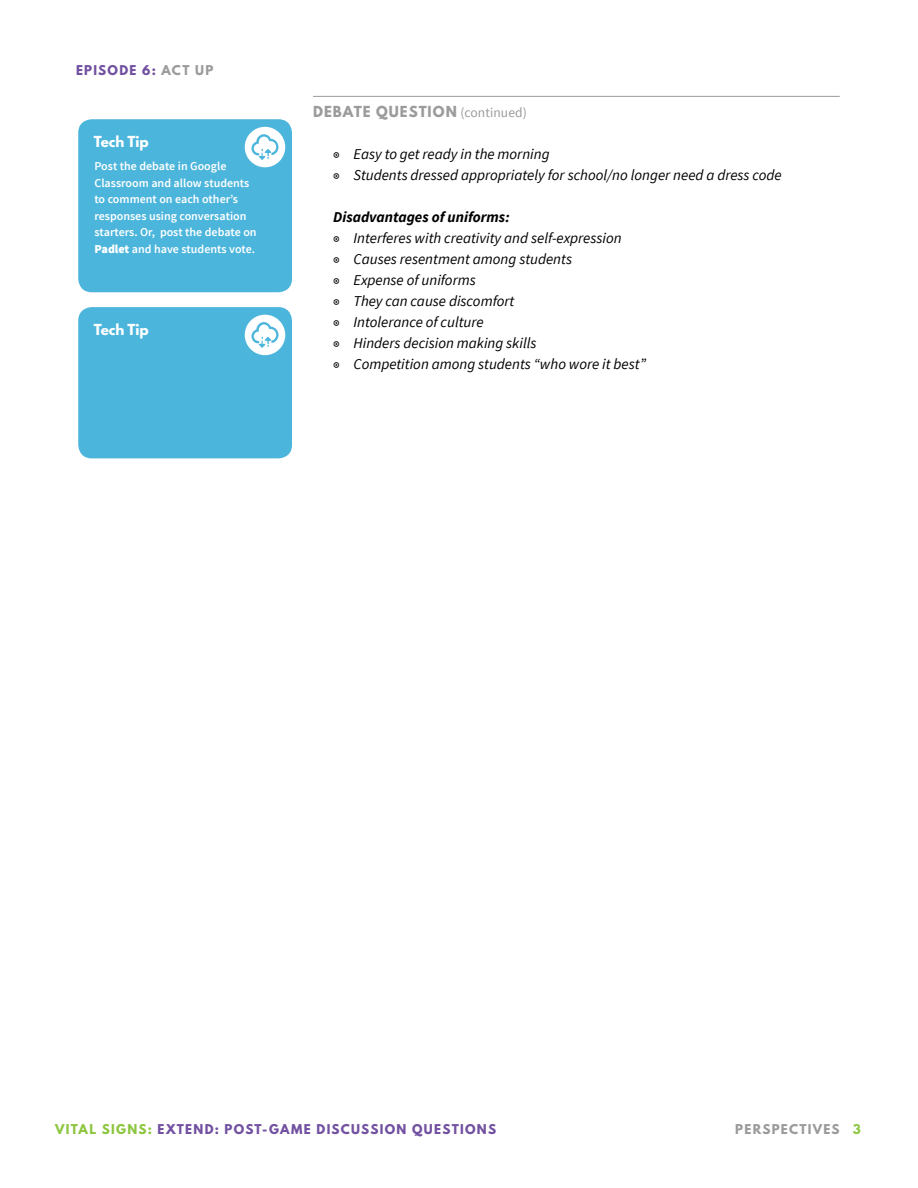
<style>
.page{position:relative;width:918px;height:1188px;background:#fff}
.page>*{position:absolute;margin:0;border:0;box-sizing:border-box;transform-origin:0 0}
.t1{font:italic 15px/21px "Source Sans Pro";color:#000}
.t2{font:700 13.5px "League Spartan";letter-spacing:.075em;color:#9c9b9b}
.t3{font:700 13.5px "League Spartan";color:#fff}
.t4{font:600 12px/16.5px "Source Sans Pro";color:#fff}
.t5{font:700 12px "League Spartan";letter-spacing:.105em;color:#7251a1}
.t6{font:700 12px "League Spartan";letter-spacing:.1em;color:#9c9b9b}
.s1{color:#9c9b9b}
.s2{font-weight:900}
.s3{font-family:"Source Sans Pro";font-weight:400}
.s4{font-style:normal}
.s5{font-weight:700}
.s6{color:#8dc63f}
</style>
<div class="page">
<hr style="left:313px;top:96px;width:527px;height:1px;background:#9c9b9b">
<div style="left:78px;top:119px;width:214px;height:173px;background:#4bb5dc;border-radius:14px"></div>
<svg style="left:245px;top:127px;width:40px;height:40px"></svg>
<div style="left:78px;top:307px;width:214px;height:151px;background:#4bb5dc;border-radius:14px"></div>
<svg style="left:245px;top:315px;width:40px;height:40px"></svg>
<p class="t5" style="left:76px;top:61px;width:139px">EPISODE 6: <span class="s1">ACT UP</span></p>
<p class="t3" style="left:94px;top:131px;width:57px">Tech Tip</p>
<p class="t4" style="left:94px;top:158px;width:164px">Post the debate in Google<br>Classroom and allow students to comment on each other’s responses using conversation starters. Or, post the debate on<br><span class="s2">Padlet</span> and have students vote.</p>
<p class="t3" style="left:94px;top:319px;width:57px">Tech Tip</p>
<p class="t2" style="left:313px;top:101px;width:215px">DEBATE QUESTION <span class="s3">(continued)</span></p>
<p class="t1" style="left:333px;top:144px;width:450px"><span class="s4">◉</span> Easy to get ready in the morning<br><span class="s4">◉</span> Students dressed appropriately for school/no longer need a dress code</p>
<p class="t1" style="left:333px;top:207px;width:314px"><span class="s5">Disadvantages of uniforms:<br></span><span class="s4">◉</span> Interferes with creativity and self-expression<br><span class="s4">◉</span> Causes resentment among students<br><span class="s4">◉</span> Expense of uniforms<br><span class="s4">◉</span> They can cause discomfort<br><span class="s4">◉</span> Intolerance of culture<br><span class="s4">◉</span> Hinders decision making skills<br><span class="s4">◉</span> Competition among students “who wore it best”</p>
<p class="t5" style="left:55px;top:1120px;width:442px"><span class="s6">VITAL SIGNS:</span> EXTEND: POST-GAME DISCUSSION QUESTIONS</p>
<p class="t6" style="left:735px;top:1120px;width:127px">PERSPECTIVES <span class="s6">3</span></p>
</div>
